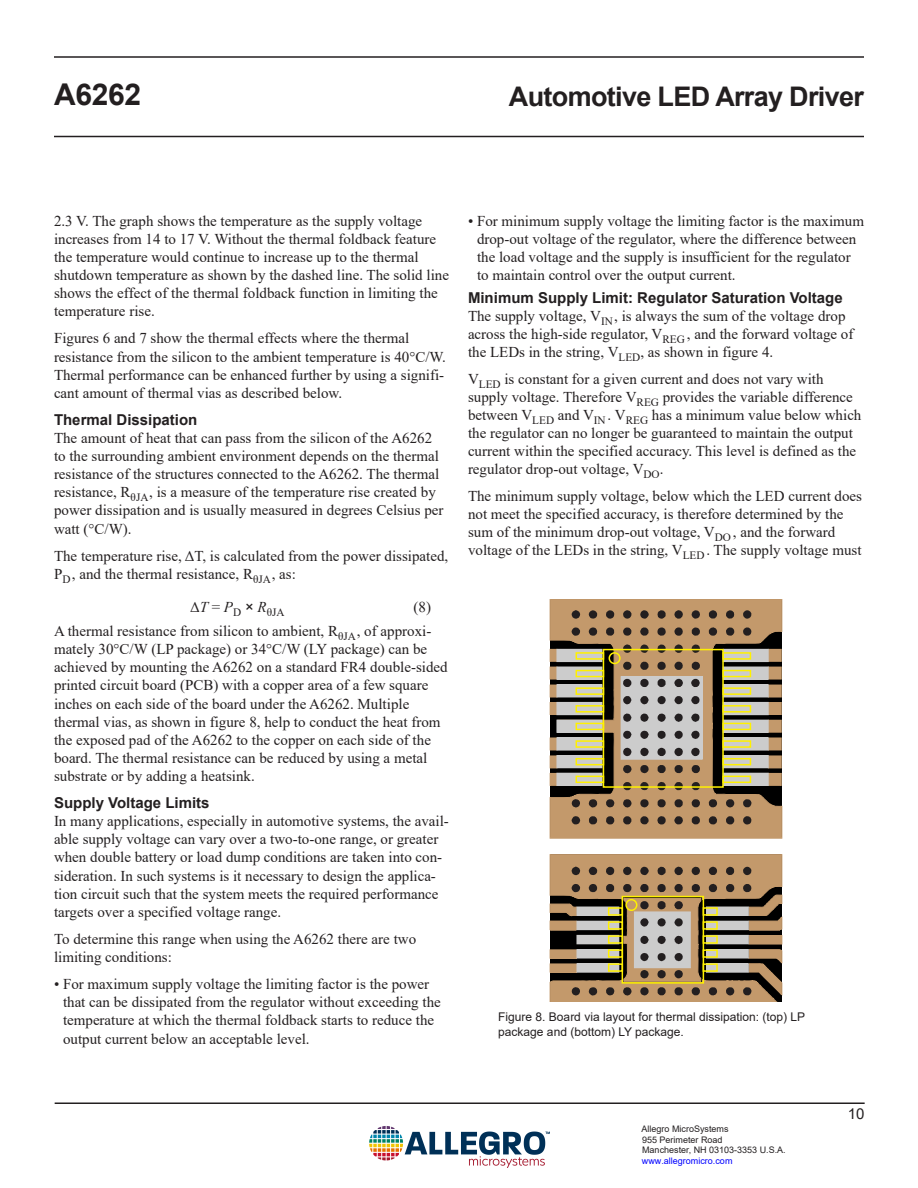
<style>
.page{position:relative;width:918px;height:1188px;background:#fff}
.page>*{position:absolute;margin:0;border:0;box-sizing:border-box;transform-origin:0 0}
.t1{font:700 30px "Arial";letter-spacing:-.01em;color:#231f20}
.t2{font:700 27px "Arial";letter-spacing:-.025em;color:#231f20}
.Normal_-_Follow_Page{font:15px/18.1px "Times New Roman";color:#231f20}
.List_Bullet_Dot{font:15px/18.1px "Times New Roman";color:#231f20}
.Front-Heading1_Conti{font:700 15px "Arial";color:#231f20}
.Equation{font:15px "Times New Roman";color:#231f20}
.t3{font:15px "Arial";color:#231f20}
.Front-Caption{font:12px/14.4px "Arial";color:#231f20}
.Equation-2{font:11.25px "Times New Roman";color:#231f20}
.t4{font:9px/10.8px "Arial";color:#231f20}
.t5{font:9px "Arial";color:#00f}
.s1{font-family:"Arial";font-weight:700}
</style>
<div class="page">
<hr style="left:55px;top:1102px;width:810px;height:2px;background:#231f20">
<hr style="left:54px;top:136px;width:810px;height:1px;background:#231f20">
<hr style="left:54px;top:56px;width:810px;height:2px;background:#231f20">
<img style="left:370px;top:1126px;width:180px;height:42px">
<svg style="left:550px;top:855px;width:232px;height:147px;background:#937c63"></svg>
<div style="left:622px;top:896px;width:82px;height:88px;border:1px solid #fff100"></div>
<div style="left:608px;top:907px;width:15px;height:9px;border:1px solid #fff100"></div>
<div style="left:703px;top:907px;width:15px;height:9px;border:1px solid #fff100"></div>
<div style="left:608px;top:921px;width:15px;height:9px;border:1px solid #fff100"></div>
<div style="left:703px;top:921px;width:15px;height:9px;border:1px solid #fff100"></div>
<div style="left:608px;top:935px;width:15px;height:9px;border:1px solid #fff100"></div>
<div style="left:703px;top:935px;width:15px;height:9px;border:1px solid #fff100"></div>
<div style="left:608px;top:949px;width:15px;height:9px;border:1px solid #fff100"></div>
<div style="left:703px;top:949px;width:15px;height:9px;border:1px solid #fff100"></div>
<div style="left:608px;top:963px;width:15px;height:9px;border:1px solid #fff100"></div>
<div style="left:703px;top:963px;width:15px;height:9px;border:1px solid #fff100"></div>
<div style="left:625px;top:899px;width:12px;height:12px;border:1px solid #fff100;border-radius:50%"></div>
<svg style="left:550px;top:599px;width:232px;height:239px;background:#9a846c"></svg>
<div style="left:603px;top:649px;width:121px;height:139px;border:1px solid #fff100"></div>
<div style="left:576px;top:652px;width:28px;height:8px;border:1px solid #fff100"></div>
<div style="left:723px;top:652px;width:28px;height:8px;border:1px solid #fff100"></div>
<div style="left:576px;top:670px;width:28px;height:7px;border:1px solid #fff100"></div>
<div style="left:723px;top:670px;width:28px;height:7px;border:1px solid #fff100"></div>
<div style="left:576px;top:687px;width:28px;height:8px;border:1px solid #fff100"></div>
<div style="left:723px;top:687px;width:28px;height:8px;border:1px solid #fff100"></div>
<div style="left:576px;top:705px;width:28px;height:8px;border:1px solid #fff100"></div>
<div style="left:723px;top:705px;width:28px;height:8px;border:1px solid #fff100"></div>
<div style="left:576px;top:723px;width:28px;height:7px;border:1px solid #fff100"></div>
<div style="left:723px;top:723px;width:28px;height:7px;border:1px solid #fff100"></div>
<div style="left:576px;top:740px;width:28px;height:8px;border:1px solid #fff100"></div>
<div style="left:723px;top:740px;width:28px;height:8px;border:1px solid #fff100"></div>
<div style="left:576px;top:758px;width:28px;height:7px;border:1px solid #fff100"></div>
<div style="left:723px;top:758px;width:28px;height:7px;border:1px solid #fff100"></div>
<div style="left:576px;top:776px;width:28px;height:7px;border:1px solid #fff100"></div>
<div style="left:723px;top:776px;width:28px;height:7px;border:1px solid #fff100"></div>
<div style="left:609px;top:652px;width:12px;height:12px;border:1px solid #fff100;border-radius:50%"></div>
<h1 class="t1" style="left:54px;top:74px;width:89px">A6262</h1>
<h2 class="t2" style="left:509px;top:77px;width:357px">Automotive LED Array Driver</h2>
<p class="Normal_-_Follow_Page" style="left:54px;top:211px;width:397px">2.3 V. The graph shows the temperature as the supply voltage increases from 14 to 17 V. Without the thermal foldback feature the temperature would continue to increase up to the thermal shutdown temperature as shown by the dashed line. The solid line shows the effect of the thermal foldback function in limiting the temperature rise.</p>
<p class="Normal_-_Follow_Page" style="left:54px;top:329px;width:394px">Figures 6 and 7 show the thermal effects where the thermal resistance from the silicon to the ambient temperature is 40°C/W.<br>Thermal performance can be enhanced further by using a signifi&shy;cant amount of thermal vias as described below.</p>
<p class="Front-Heading1_Conti" style="left:54px;top:409px;width:145px">Thermal Dissipation</p>
<p class="Normal_-_Follow_Page" style="left:54px;top:428px;width:391px">The amount of heat that can pass from the silicon of the A6262 to the surrounding ambient environment depends on the thermal resistance of the structures connected to the A6262. The thermal resistance, R<sub>θJA</sub>, is a measure of the temperature rise created by power dissipation and is usually measured in degrees Celsius per watt (°C/W).</p>
<p class="Normal_-_Follow_Page" style="left:54px;top:546px;width:396px">The temperature rise, ΔT, is calculated from the power dissipated,<br>P<sub>D</sub>, and the thermal resistance, R<sub>θJA</sub>, as:</p>
<p class="Equation-2" style="left:190px;top:604px;width:96px"><sup>Δ</sup><sup>T</sup> <sup>=</sup> <sup>P</sup>D <sup>×</sup> <sup>R</sup>θJA</p>
<p class="Equation" style="left:414px;top:596px;width:19px">(8)</p>
<p class="Normal_-_Follow_Page" style="left:54px;top:621px;width:395px">A thermal resistance from silicon to ambient, R<sub>θJA</sub>, of approxi&shy;mately 30°C/W (LP package) or 34°C/W (LY package) can be achieved by mounting the A6262 on a standard FR4 double-sided printed circuit board (PCB) with a copper area of a few square inches on each side of the board under the A6262. Multiple thermal vias, as shown in figure 8, help to conduct the heat from the exposed pad of the A6262 to the copper on each side of the board. The thermal resistance can be reduced by using a metal substrate or by adding a heatsink.</p>
<p class="Front-Heading1_Conti" style="left:54px;top:792px;width:157px">Supply Voltage Limits</p>
<p class="Normal_-_Follow_Page" style="left:54px;top:812px;width:396px">In many applications, especially in automotive systems, the avail&shy;able supply voltage can vary over a two-to-one range, or greater when double battery or load dump conditions are taken into con&shy;sideration. In such systems is it necessary to design the applica&shy;tion circuit such that the system meets the required performance targets over a specified voltage range.</p>
<p class="Normal_-_Follow_Page" style="left:54px;top:929px;width:364px">To determine this range when using the A6262 there are two limiting conditions:</p>
<p class="List_Bullet_Dot" style="left:63px;top:975px;width:379px;text-indent:-9px">• For maximum supply voltage the limiting factor is the power that can be dissipated from the regulator without exceeding the temperature at which the thermal foldback starts to reduce the output current below an acceptable level.</p>
<p class="List_Bullet_Dot" style="left:477px;top:211px;width:389px;text-indent:-9px">• For minimum supply voltage the limiting factor is the maximum drop-out voltage of the regulator, where the difference between the load voltage and the supply is insufficient for the regulator to maintain control over the output current.</p>
<p class="Normal_-_Follow_Page" style="left:468px;top:289px;width:387px"><span class="s1">Minimum Supply Limit: Regulator Saturation Voltage </span>The supply voltage, V<sub>IN</sub>, is always the sum of the voltage drop across the high-side regulator, V<sub>REG</sub> , and the forward voltage of the LEDs in the string, V<sub>LED</sub>, as shown in figure 4.</p>
<p class="Normal_-_Follow_Page" style="left:468px;top:370px;width:395px">V<sub>LED</sub> is constant for a given current and does not vary with supply voltage. Therefore V<sub>REG</sub> provides the variable difference between V<sub>LED</sub> and V<sub>IN</sub> . V<sub>REG</sub> has a minimum value below which the regulator can no longer be guaranteed to maintain the output current within the specified accuracy. This level is defined as the regulator drop-out voltage, V<sub>DO</sub>.</p>
<p class="Normal_-_Follow_Page" style="left:468px;top:487px;width:396px">The minimum supply voltage, below which the LED current does not meet the specified accuracy, is therefore determined by the sum of the minimum drop-out voltage, V<sub>DO</sub> , and the forward voltage of the LEDs in the string, V<sub>LED</sub> . The supply voltage must</p>
<p class="Front-Caption" style="left:498px;top:1010px;width:308px">Figure 8. Board via layout for thermal dissipation: (top) LP package and (bottom) LY package.</p>
<p class="t4" style="left:642px;top:1123px;width:146px">Allegro MicroSystems<br>955 Perimeter Road<br>Manchester, NH 03103-3353 U.S.A.</p>
<p class="t5" style="left:642px;top:1155px;width:92px">www.allegromicro.com</p>
<p class="t3" style="left:848px;top:1103px;width:18px">10</p>
</div>
